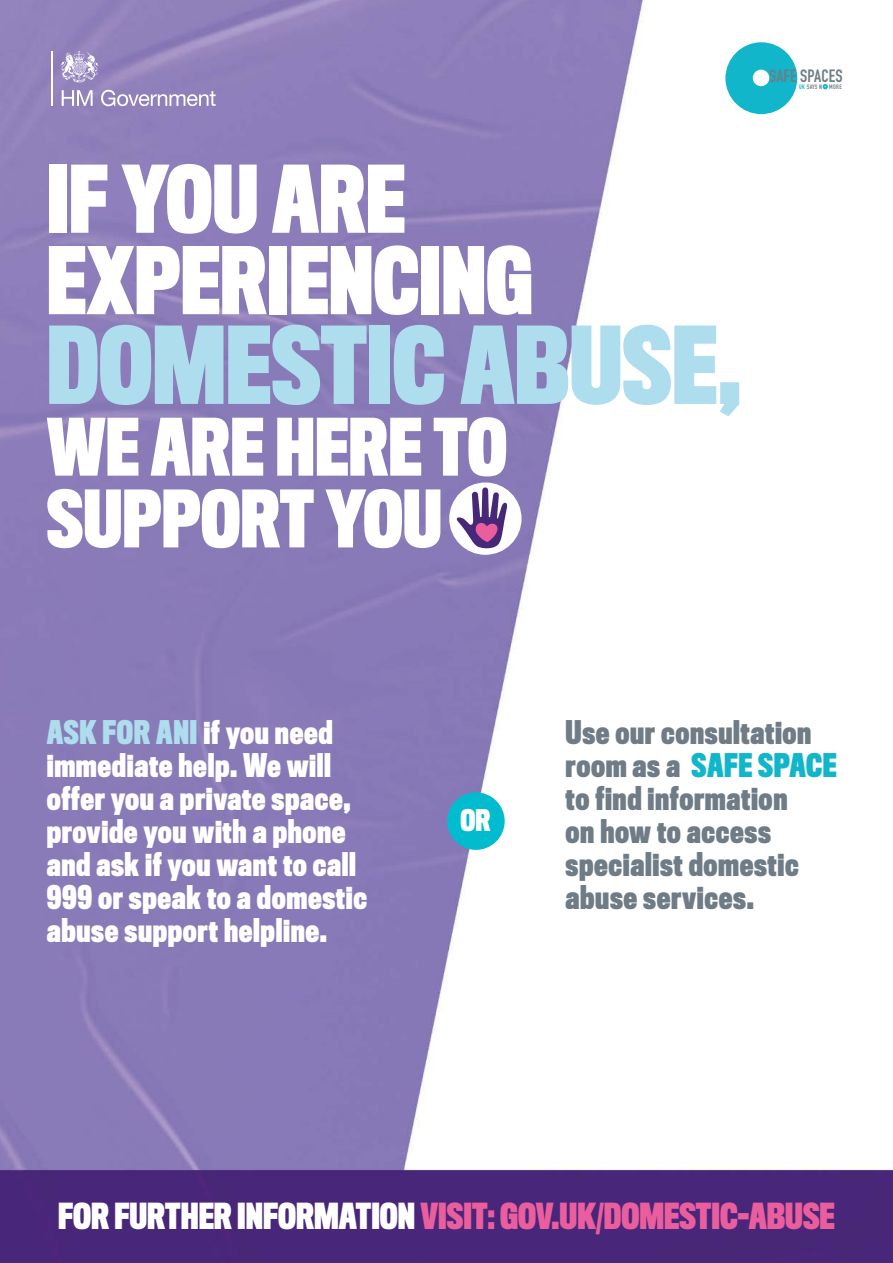
<style>
.page{position:relative;width:893px;height:1263px;background:#fff}
.page>*{position:absolute;margin:0;border:0;box-sizing:border-box;transform-origin:0 0}
.t1{font:700 98.25px "Titling Gothic FB Compressed";color:#aedded}
.t2{font:700 85.35px/81.4px "Titling Gothic FB Compressed";color:#fff}
.t3{font:700 72.6px/71.7px "Titling Gothic FB Compressed";color:#fff}
.t4{font:700 33px "Titling Gothic FB Compressed";color:#eb5e9d}
.t5{font:700 30px/33px "Titling Gothic FB Compressed";letter-spacing:.02em;color:#fff}
.t6{font:700 30px/33px "Titling Gothic FB Compressed";letter-spacing:.02em;color:#6f7c86}
.t7{font:700 27.45px "Titling Gothic FB Compressed";color:#fff}
.t8{font:17.55px "DIN Engschrift";letter-spacing:.005em;color:#6f7c86}
.t9{font:6.45px "DIN Engschrift";letter-spacing:.04em;color:#6f7c86}
.s1{color:#11b6ca}
.s2{color:#aedded}
.s3{color:#fff}
</style>
<div class="page">
<img style="left:0;top:0;width:893px;height:1263px">
<svg style="left:725px;top:42px;width:72px;height:72px"></svg>
<svg style="left:823px;top:84px;width:5px;height:5px"></svg>
<hr style="left:51px;top:51px;width:2px;height:55px;background:#fff">
<svg style="left:62px;top:90px;width:31px;height:16px"></svg>
<svg style="left:101px;top:90px;width:115px;height:16px"></svg>
<svg style="left:60px;top:51px;width:39px;height:31px"></svg>
<div style="left:447px;top:792px;width:58px;height:58px;background:#00bcce;border-radius:50%"></div>
<svg style="left:449px;top:482px;width:73px;height:73px"></svg>
<p class="t8" style="left:769px;top:66px;width:75px">SAFE SPACES</p>
<h2 class="t2" style="left:47px;top:158px;width:487px">IF YOU ARE<br>EXPERIENCING</h2>
<h1 class="t1" style="left:47px;top:306px;width:696px">DOMESTIC ABUSE,</h1>
<h3 class="t3" style="left:47px;top:411px;width:462px">WE ARE HERE TO<br>SUPPORT YOU</h3>
<p class="t9" style="left:799px;top:83px;width:44px"><span class="s1">UK</span> SAYS N MORE</p>
<p class="t5" style="left:47px;top:715px;width:322px"><span class="s2">ASK FOR ANI</span> if you need immediate help. We will offer you a private space, provide you with a phone and ask if you want to call<br>999 or speak to a domestic abuse support helpline.</p>
<p class="t7" style="left:460px;top:804px;width:32px">OR</p>
<p class="t6" style="left:566px;top:715px;width:273px">Use our consultation room as a <span class="s1">SAFE SPACE </span>to find information<br>on how to access specialist domestic abuse services.</p>
<p class="t4" style="left:58px;top:1196px;width:778px"><span class="s3">FOR FURTHER INFORMATION</span> VISIT: GOV.UK/DOMESTIC-ABUSE</p>
</div>
